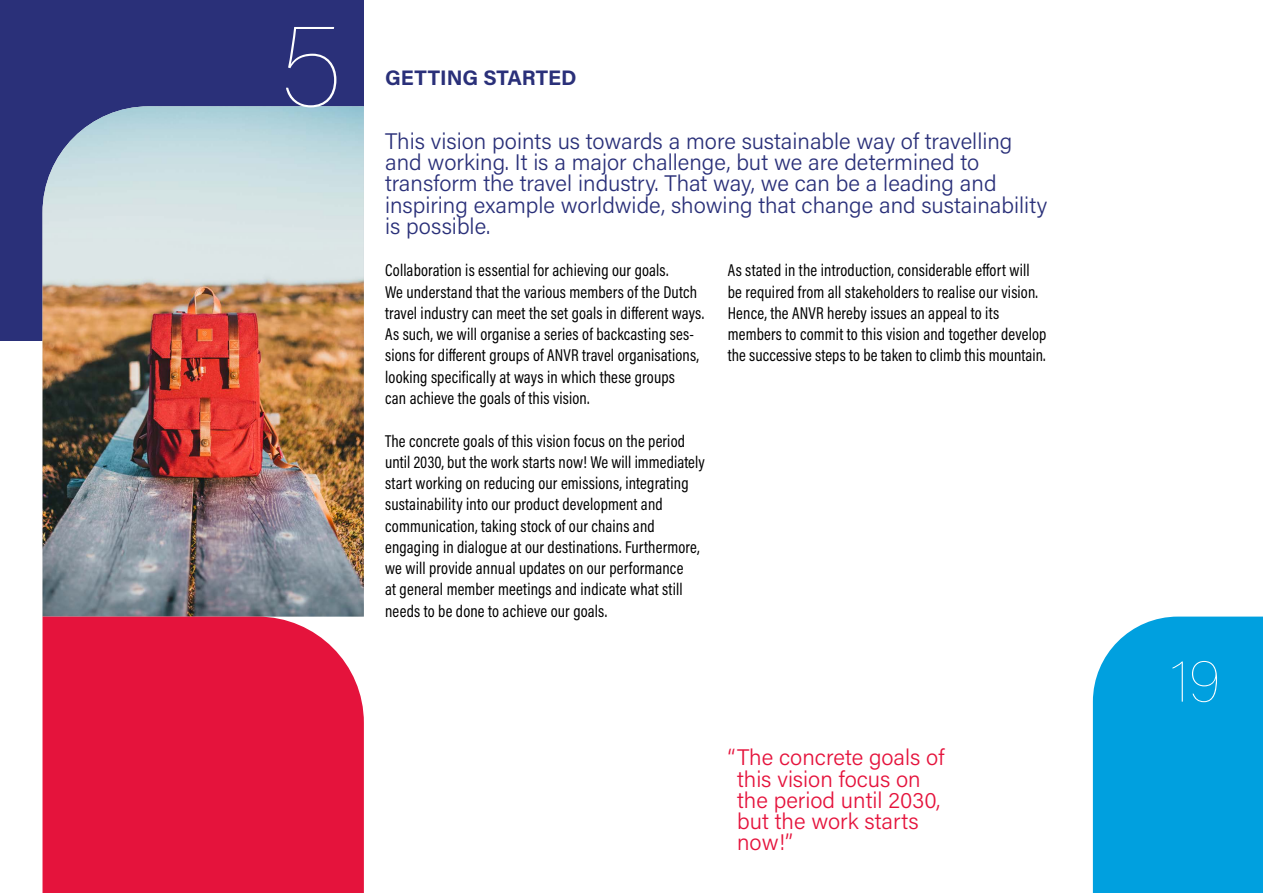
<style>
.page{position:relative;width:1263px;height:893px;background:#fff}
.page>*{position:absolute;margin:0;border:0;box-sizing:border-box;transform-origin:0 0}
.t1{font:100 112.65px "Acumin Pro";color:#fff}
.t2{font:100 57px "Acumin Pro";color:#fff}
.t3{font:300 22.5px/21.3px "Acumin Pro";color:#2a3079}
.t4{font:300 22.5px/21.3px "Acumin Pro";color:#e5133c}
.t5{font:700 21px "Acumin Pro";color:#2a3079}
.Plat_opsomming_artikel{font:17.25px/21.3px "Acumin Pro Cond";letter-spacing:.01em;color:#000;scale:.96 1}
</style>
<div class="page">
<div style="left:0;top:0;width:364px;height:340px;background:#2a3079"></div>
<img style="left:43px;top:106px;width:321px;height:511px">
<div style="left:1093px;top:617px;width:170px;height:276px;background:#00a0df"></div>
<div style="left:43px;top:617px;width:321px;height:276px;background:#e5133c"></div>
<p class="t1" style="left:279px;top:-10px;width:65px">5</p>
<p class="t5" style="left:385px;top:63px;width:193px">GETTING STARTED</p>
<p class="t3" style="left:385px;top:129px;width:664px">This vision points us towards a more sustainable way of travelling and working. It is a major challenge, but we are determined to transform the travel industry. That way, we can be a leading and inspiring example worldwide, showing that change and sustainability is possible.</p>
<p class="Plat_opsomming_artikel" style="left:385px;top:259px;width:334px">Collaboration is essential for achieving our goals.<br>We understand that the various members of the Dutch travel industry can meet the set goals in different ways.<br>As such, we will organise a series of backcasting ses&shy;sions for different groups of ANVR travel organisations, looking specifically at ways in which these groups<br>can achieve the goals of this vision.</p>
<p class="Plat_opsomming_artikel" style="left:385px;top:430px;width:334px">The concrete goals of this vision focus on the period until 2030, but the work starts now! We will immediately start working on reducing our emissions, integrating sustainability into our product development and communication, taking stock of our chains and engaging in dialogue at our destinations. Furthermore, we will provide annual updates on our performance<br>at general member meetings and indicate what still needs to be done to achieve our goals.</p>
<p class="Plat_opsomming_artikel" style="left:728px;top:259px;width:333px">As stated in the introduction, considerable effort will be required from all stakeholders to realise our vision.<br>Hence, the ANVR hereby issues an appeal to its members to commit to this vision and together develop the successive steps to be taken to climb this mountain.</p>
<p class="t4" style="left:737px;top:746px;width:209px;text-indent:-9px">“The concrete goals of this vision focus on the period until 2030, but the work starts now!”</p>
<p class="t2" style="left:1171px;top:643px;width:51px">19</p>
</div>
